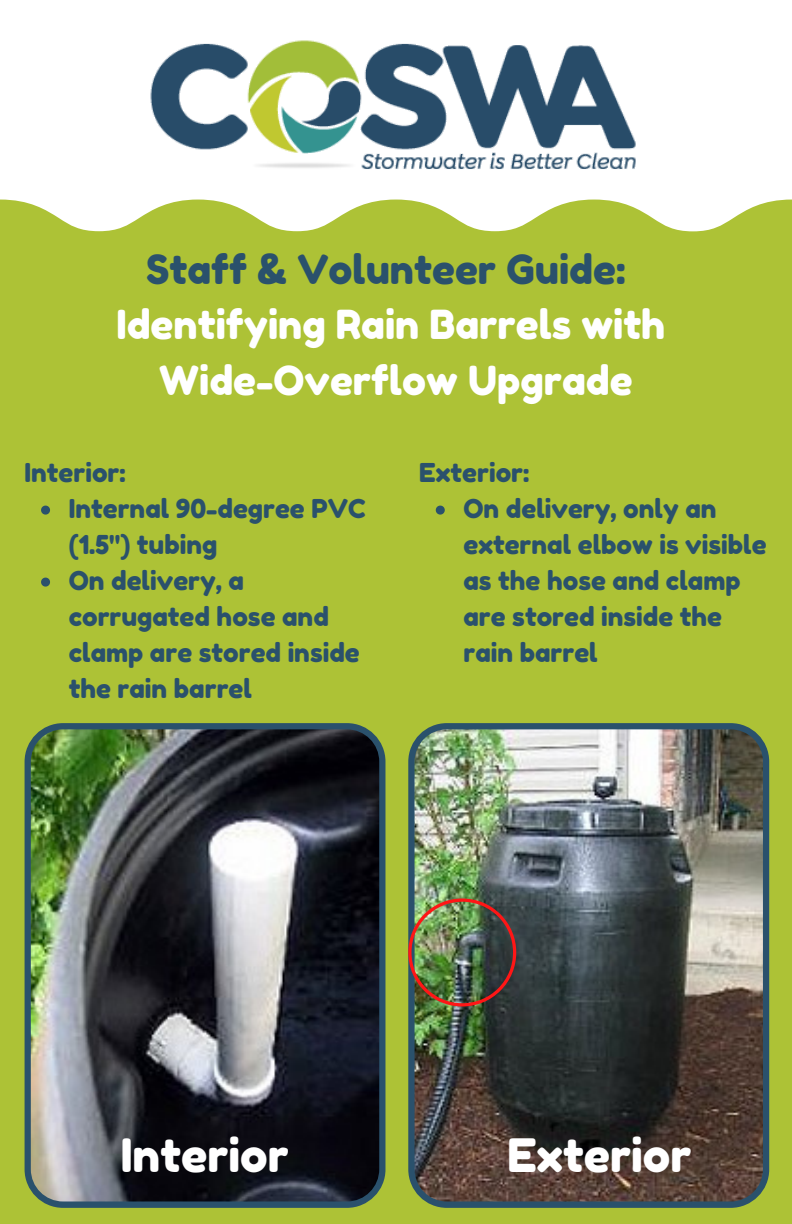
<style>
.page{position:relative;width:792px;height:1224px;background:#fff}
.page>*{position:absolute;margin:0;border:0;box-sizing:border-box;transform-origin:0 0}
.t1{font:46px "Fredoka One";color:#fff}
.t2{font:40px "Fredoka One";color:#fff}
.t3{font:40px "Fredoka One";color:#2a516c}
.t4{font:26px/36px "Fredoka One";color:#2a516c}
</style>
<div class="page">
<img style="left:150px;top:40px;width:486px;height:160px">
<div style="left:0;top:200px;width:792px;height:1024px;background:#adc236"></div>
<img style="left:25px;top:723px;width:361px;height:485px">
<img style="left:408px;top:723px;width:361px;height:485px">
<img style="left:408px;top:899px;width:108px;height:107px">
<svg style="left:41px;top:506px;width:9px;height:9px"></svg>
<svg style="left:41px;top:578px;width:9px;height:9px"></svg>
<svg style="left:436px;top:506px;width:9px;height:9px"></svg>
<p class="t3" style="left:146px;top:245px;width:481px">Staff &amp; Volunteer Guide:</p>
<p class="t2" style="left:116px;top:300px;width:551px">Identifying Rain Barrels with</p>
<p class="t2" style="left:159px;top:356px;width:475px">Wide-Overflow Upgrade</p>
<p class="t4" style="left:25px;top:454px;width:103px">Interior:</p>
<p class="t4" style="left:69px;top:490px;width:299px">Internal 90-degree PVC (1.5") tubing</p>
<p class="t4" style="left:69px;top:562px;width:293px">On delivery, a corrugated hose and clamp are stored inside the rain barrel</p>
<p class="t4" style="left:419px;top:454px;width:112px">Exterior:</p>
<p class="t4" style="left:463px;top:490px;width:305px">On delivery, only an external elbow is visible as the hose and clamp are stored inside the rain barrel</p>
<p class="t1" style="left:121px;top:1128px;width:170px">Interior</p>
<p class="t1" style="left:508px;top:1128px;width:185px">Exterior</p>
</div>
